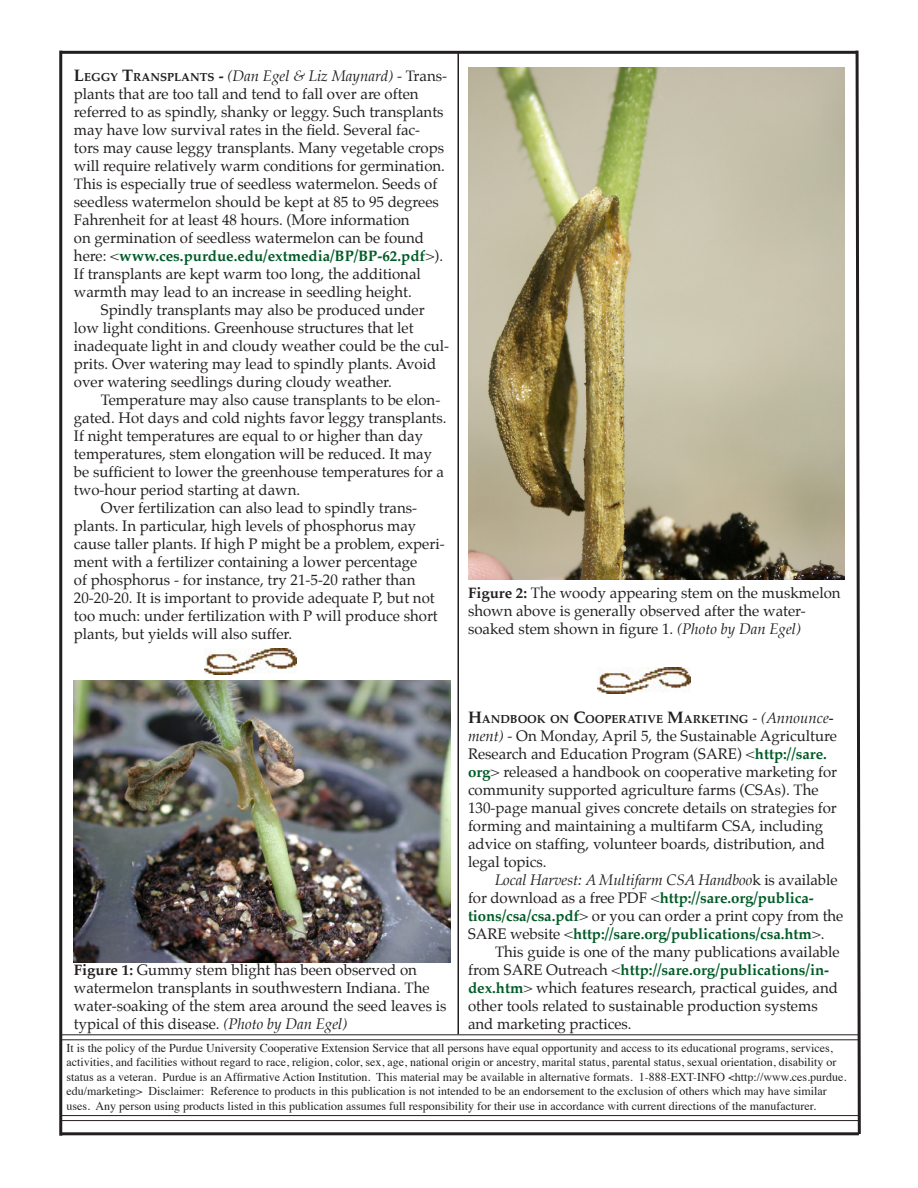
<style>
.page{position:relative;width:918px;height:1188px;background:#fff}
.page>*{position:absolute;margin:0;border:0;box-sizing:border-box;transform-origin:0 0}
.t1{font:15px/18px "Palatino";color:#231f20}
.t2{font:12px/14.4px "Times";color:#231f20}
.t3{font:700 11.55px "Palatino";color:#231f20}
.s1{font-weight:700;font-size:16.5px}
.s2{font-weight:700;font-size:11.55px}
.s3{font-weight:700}
.s4{font-style:italic}
.s5{font-weight:700;color:#005b26}
.s6{font-size:16.5px}
.s7{font-weight:400;font-size:15px}
.s8{font-weight:400;font-style:italic;font-size:15px}
</style>
<div class="page">
<hr style="left:61px;top:1034px;width:798px;height:1px;background:#231f20">
<hr style="left:61px;top:1039px;width:798px;height:1px;background:#231f20">
<hr style="left:61px;top:1115px;width:798px;height:1px;background:#231f20">
<hr style="left:61px;top:1120px;width:798px;height:1px;background:#231f20">
<hr style="left:458px;top:53px;width:1px;height:981px;background:#231f20">
<hr style="left:59px;top:51px;width:3px;height:1085px;background:#231f20">
<hr style="left:61px;top:1132px;width:798px;height:3px;background:#231f20">
<hr style="left:61px;top:51px;width:796px;height:3px;background:#231f20">
<svg style="left:854px;top:50px;width:7px;height:1086px"></svg>
<img style="left:598px;top:668px;width:93px;height:25px">
<img style="left:204px;top:649px;width:93px;height:25px">
<img style="left:74px;top:680px;width:376px;height:282px">
<img style="left:468px;top:68px;width:376px;height:512px">
<p class="t1" style="left:74px;top:67px;width:375px"><span class="s1">L</span><span class="s2">EGGY</span> <span class="s1">T</span><span class="s2">RANSPLANTS</span> <span class="s3">-</span> <span class="s4">(Dan Egel &amp; Liz Maynard)</span> - Trans&shy;plants that are too tall and tend to fall over are often referred to as spindly, shanky or leggy. Such transplants may have low survival rates in the field. Several fac&shy;tors may cause leggy transplants. Many vegetable crops will require relatively warm conditions for germination.<br>This is especially true of seedless watermelon. Seeds of seedless watermelon should be kept at 85 to 95 degrees Fahrenheit for at least 48 hours. (More information<br>on germination of seedless watermelon can be found here: &lt;<span class="s5">www.ces.purdue.edu/extmedia/BP/BP-62.pdf</span>&gt;).<br>If transplants are kept warm too long, the additional warmth may lead to an increase in seedling height.</p>
<p class="t1" style="left:74px;top:301px;width:377px;text-indent:27px">Spindly transplants may also be produced under low light conditions. Greenhouse structures that let inadequate light in and cloudy weather could be the cul&shy;prits. Over watering may lead to spindly plants. Avoid over watering seedlings during cloudy weather.</p>
<p class="t1" style="left:74px;top:391px;width:374px;text-indent:27px">Temperature may also cause transplants to be elon&shy;gated. Hot days and cold nights favor leggy transplants.<br>If night temperatures are equal to or higher than day temperatures, stem elongation will be reduced. It may be sufficient to lower the greenhouse temperatures for a two-hour period starting at dawn.</p>
<p class="t1" style="left:74px;top:499px;width:372px;text-indent:27px">Over fertilization can also lead to spindly trans&shy;plants. In particular, high levels of phosphorus may cause taller plants. If high P might be a problem, experi&shy;ment with a fertilizer containing a lower percentage<br>of phosphorus - for instance, try 21-5-20 rather than 20-20-20. It is important to provide adequate P, but not too much: under fertilization with P will produce short plants, but yields will also suffer.</p>
<p class="t1" style="left:468px;top:584px;width:374px"><span class="s3">Figure 2:</span> The woody appearing stem on the muskmelon shown above is generally observed after the water&shy;soaked stem shown in figure 1. <span class="s4">(Photo by Dan Egel)</span></p>
<p class="t3" style="left:468px;top:709px;width:367px"><span class="s6">H</span>ANDBOOK ON <span class="s6">C</span>OOPERATIVE <span class="s6">M</span>ARKETING <span class="s7">-</span> <span class="s8">(Announce-</span></p>
<p class="t1" style="left:468px;top:727px;width:371px"><span class="s4">ment)</span> - On Monday, April 5, the Sustainable Agriculture Research and Education Program (SARE) &lt;<span class="s5">http://sare. org</span>&gt; released a handbook on cooperative marketing for community supported agriculture farms (CSAs). The 130-page manual gives concrete details on strategies for forming and maintaining a multifarm CSA, including advice on staffing, volunteer boards, distribution, and legal topics.</p>
<p class="t1" style="left:468px;top:871px;width:377px;text-indent:27px"><span class="s4">Local Harvest: A Multifarm CSA Handboo</span>k is available for download as a free PDF &lt;<span class="s5">http://sare.org/publica&shy;tions/csa/csa.pdf</span>&gt; or you can order a print copy from the SARE website &lt;<span class="s5">http://sare.org/publications/csa.htm</span>&gt;.</p>
<p class="t1" style="left:468px;top:943px;width:373px;text-indent:27px">This guide is one of the many publications available from SARE Outreach &lt;<span class="s5">http://sare.org/publications/in&shy;dex.htm</span>&gt; which features research, practical guides, and other tools related to sustainable production systems and marketing practices.</p>
<p class="t2" style="left:67px;top:1040px;width:781px">It is the policy of the Purdue University Cooperative Extension Service that all persons have equal opportunity and access to its educational programs, services, activities, and facilities without regard to race, religion, color, sex, age, national origin or ancestry, marital status, parental status, sexual orientation, disability or status as a veteran. Purdue is an Affirmative Action Institution. This material may be available in alternative formats. 1-888-EXT-INFO &lt;http://www.ces.purdue. edu/marketing&gt; Disclaimer: Reference to products in this publication is not intended to be an endorsement to the exclusion of others which may have similar uses. Any person using products listed in this publication assumes full responsibility for their use in accordance with current directions of the manufacturer.</p>
<p class="t1" style="left:74px;top:960px;width:374px"><span class="s3">Figure 1:</span> Gummy stem blight has been observed on watermelon transplants in southwestern Indiana. The water-soaking of the stem area around the seed leaves is typical of this disease. <span class="s4">(Photo by Dan Egel)</span></p>
</div>
